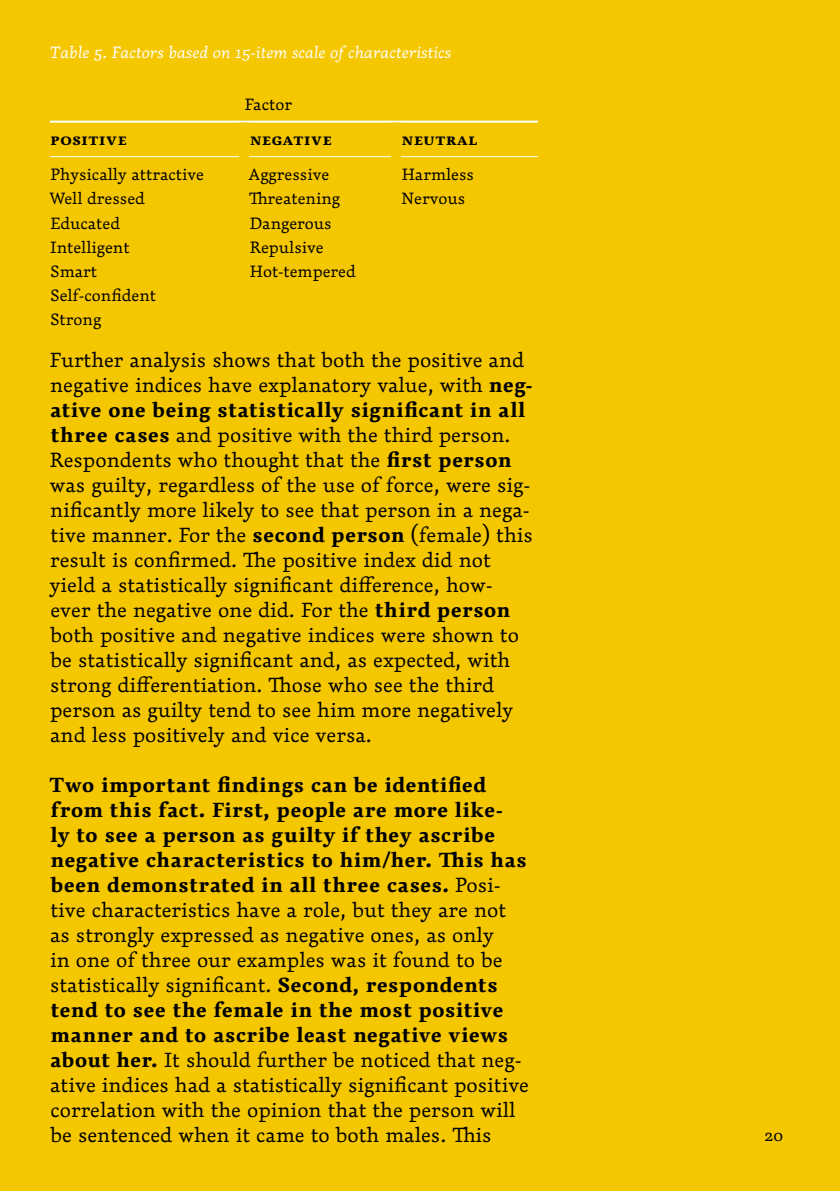
<style>
.page{position:relative;width:840px;height:1191px;background:#fff}
.page>*{position:absolute;margin:0;border:0;box-sizing:border-box;transform-origin:0 0}
.t1{font:300 20px/25px "Dederon LOT";color:#000}
.t2{font:700 20px/25px "Dederon DOT";letter-spacing:.01em;color:#000}
.t3{font:300 16px/24.2px "Dederon LOT";color:#000}
.t4{font:italic 300 16px "Dederon LOT";color:#fff}
.t5{font:700 16px "Dederon DOT";color:#000}
.s1{font-family:"Dederon DOT";font-weight:700}
.s2{font-family:"Dederon LOT";font-weight:300}
</style>
<div class="page">
<div style="left:0;top:0;width:839px;height:1191px;background:#f5c700"></div>
<hr style="left:50px;top:156px;width:189px;height:1px;background:#fff">
<hr style="left:249px;top:156px;width:142px;height:1px;background:#fff">
<hr style="left:401px;top:156px;width:136px;height:1px;background:#fff">
<hr style="left:50px;top:121px;width:194px;height:2px;background:#fff">
<hr style="left:244px;top:121px;width:152px;height:2px;background:#fff">
<hr style="left:396px;top:121px;width:141px;height:2px;background:#fff">
<p class="t4" style="left:50px;top:42px;width:402px">Table 5. Factors based on 15-item scale of characteristics</p>
<p class="t3" style="left:245px;top:92px;width:49px">Factor</p>
<p class="t5" style="left:50px;top:130px;width:78px">Positive</p>
<p class="t5" style="left:249px;top:130px;width:84px">Negative</p>
<p class="t5" style="left:401px;top:130px;width:77px">Neutral</p>
<p class="t3" style="left:50px;top:162px;width:155px">Physically attractive</p>
<p class="t3" style="left:248px;top:162px;width:82px">Aggressive</p>
<p class="t3" style="left:401px;top:162px;width:74px">Harmless</p>
<p class="t3" style="left:49px;top:187px;width:97px">Well dressed</p>
<p class="t3" style="left:249px;top:187px;width:92px">Threatening</p>
<p class="t3" style="left:401px;top:187px;width:65px">Nervous</p>
<p class="t3" style="left:50px;top:211px;width:71px">Educated</p>
<p class="t3" style="left:250px;top:211px;width:83px">Dangerous</p>
<p class="t3" style="left:50px;top:235px;width:81px">Intelligent</p>
<p class="t3" style="left:250px;top:235px;width:75px">Repulsive</p>
<p class="t3" style="left:51px;top:259px;width:48px">Smart</p>
<p class="t3" style="left:250px;top:259px;width:107px">Hot-tempered</p>
<p class="t3" style="left:51px;top:283px;width:107px">Self-confident<br>Strong</p>
<p class="t1" style="left:50px;top:347px;width:484px">Further analysis shows that both the positive and negative indices have explanatory value, with <span class="s1">neg-</span></p>
<p class="t2" style="left:50px;top:397px;width:476px">ative one being statistically significant in all</p>
<p class="t1" style="left:50px;top:422px;width:484px"><span class="s1">three cases</span> and positive with the third person.<br>Respondents who thought that the <span class="s1">first person </span>was guilty, regardless of the use of force, were sig&shy;nificantly more likely to see that person in a nega&shy;tive manner. For the <span class="s1">second person</span> (female) this result is confirmed. The positive index did not yield a statistically significant difference, how&shy;ever the negative one did. For the <span class="s1">third person </span>both positive and negative indices were shown to be statistically significant and, as expected, with strong differentiation. Those who see the third person as guilty tend to see him more negatively and less positively and vice versa.</p>
<p class="t2" style="left:50px;top:772px;width:478px">Two important findings can be identified from this fact. First, people are more like-<br>ly to see a person as guilty if they ascribe negative characteristics to him/her. This has been demonstrated in all three cases. <span class="s2">Posi-</span></p>
<p class="t1" style="left:50px;top:897px;width:457px">tive characteristics have a role, but they are not as strongly expressed as negative ones, as only in one of three our examples was it found to be statistically significant. <span class="s1">Second, respondents</span></p>
<p class="t2" style="left:50px;top:997px;width:459px">tend to see the female in the most positive manner and to ascribe least negative views</p>
<p class="t1" style="left:50px;top:1047px;width:480px"><span class="s1">about her.</span> It should further be noticed that neg&shy;ative indices had a statistically significant positive correlation with the opinion that the person will be sentenced when it came to both males. This</p>
<p class="t3" style="left:763px;top:1123px;width:21px">20</p>
</div>
